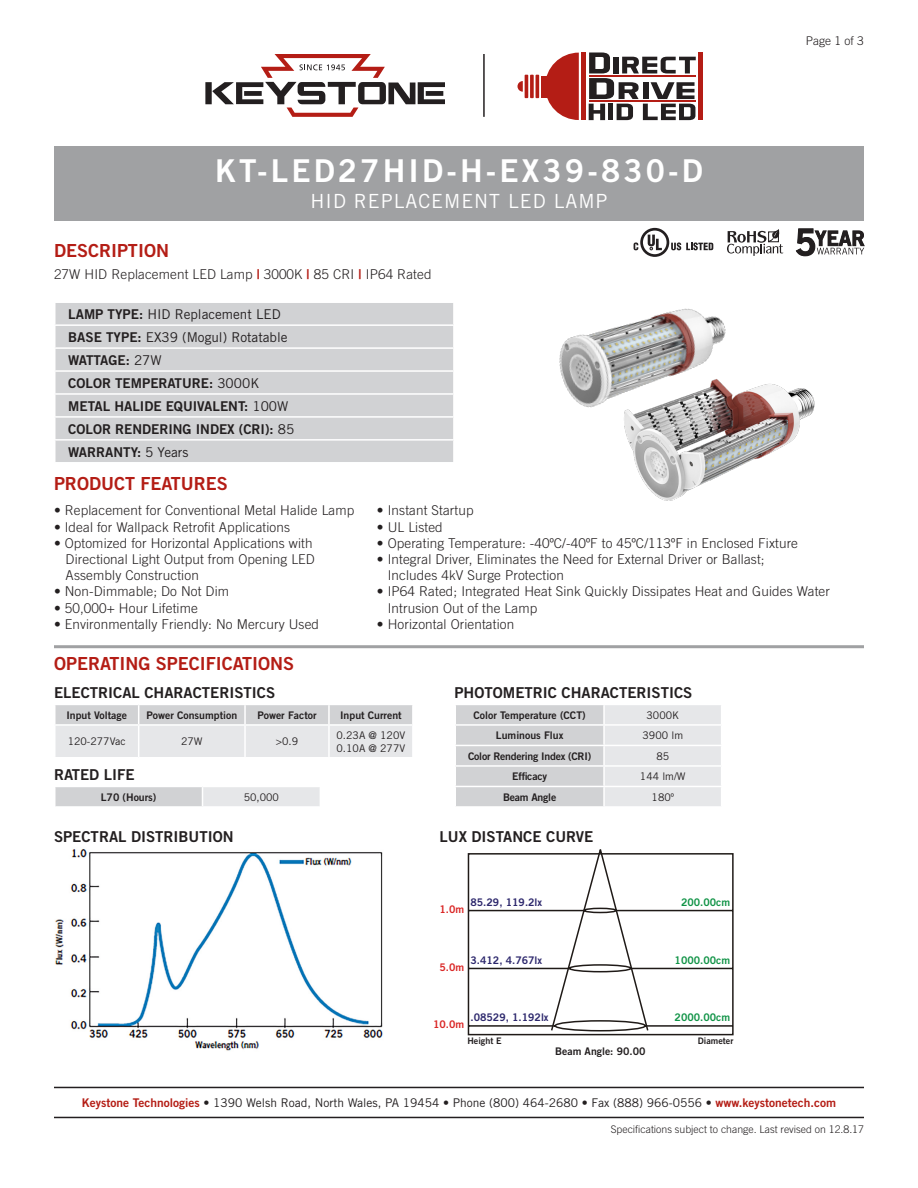
<style>
.page{position:relative;width:918px;height:1188px;background:#fff}
.page>*{position:absolute;margin:0;border:0;box-sizing:border-box;transform-origin:0 0}
.t1{font:31.5px "Trade Gothic Bold Two";letter-spacing:.1em;color:#fff}
.t2{font:19.5px "Trade Gothic";letter-spacing:.05em;color:#fff}
.t3{font:18px "Trade Gothic Bold Two";color:#b41d15}
.t4{font:15px "Trade Gothic Bold Two";color:#231f20}
.t5{font:300 13.5px/16.2px "Trade Gothic";letter-spacing:.01em;color:#231f20}
.t6{font:13.5px "Trade Gothic Bold Two";color:#231f20}
.t7{font:13.5px "Trade Gothic";color:#231f20}
.t8{font:13.5px "Trade Gothic Bold Two";letter-spacing:-.02em;color:#231f20}
.t9{font:12px "Trade Gothic";color:#231f20}
.t10{font:300 12px "Trade Gothic";color:#231f20}
.t11{font:10.5px "Trade Gothic Bold Two";color:#231f20}
.t12{font:10.5px "Trade Gothic";color:#231f20}
.t13{font:300 10.5px "Trade Gothic";color:#231f20}
.t14{font:10.5px "Trade Gothic Bold Two";color:#2c276c}
.t15{font:10.5px "Trade Gothic Bold Two";letter-spacing:-.02em;color:#231f20}
.t16{font:10.5px "Trade Gothic Bold Two";color:#109346}
.t17{font:10.5px "Trade Gothic Bold Two";color:#da2726}
.t18{font:9px "Trade Gothic Bold Two";color:#231f20}
.s1{font-family:"Trade Gothic Bold Two";font-weight:400;color:#b41d15}
.s2{font-family:"Trade Gothic Bold Two"}
.s3{font-family:"Trade Gothic"}
.s4{font-family:"Trade Gothic Bold Two";color:#b41d15}
</style>
<div class="page">
<div style="left:54px;top:146px;width:810px;height:74px;background:#a0a1a3"></div>
<hr style="left:54px;top:645px;width:810px;height:3px;background:#a0a1a3">
<hr style="left:54px;top:1117px;width:810px;height:1px;background:#231f20">
<hr style="left:54px;top:1087px;width:810px;height:1px;background:#231f20">
<div style="left:55px;top:786px;width:147px;height:21px;background:#d1d2d4"></div>
<div style="left:202px;top:786px;width:118px;height:21px;background:#e6e7e9"></div>
<hr style="left:54px;top:786px;width:148px;height:1px;background:#fff">
<svg style="left:55px;top:787px;width:1px;height:19px"></svg>
<hr style="left:202px;top:786px;width:119px;height:1px;background:#fff">
<svg style="left:202px;top:787px;width:1px;height:19px"></svg>
<hr style="left:54px;top:806px;width:148px;height:2px;background:#fff">
<hr style="left:202px;top:806px;width:119px;height:2px;background:#fff">
<svg style="left:456px;top:705px;width:265px;height:101px;background:#dcdddf"></svg>
<svg style="left:55px;top:705px;width:358px;height:52px;background:#dedfe1"></svg>
<hr style="left:54px;top:724px;width:85px;height:2px;background:#fff">
<hr style="left:54px;top:726px;width:2px;height:31px;background:#fff">
<hr style="left:139px;top:724px;width:106px;height:2px;background:#fff">
<hr style="left:138px;top:726px;width:1px;height:31px;background:#fff">
<hr style="left:245px;top:724px;width:84px;height:2px;background:#fff">
<hr style="left:244px;top:726px;width:2px;height:31px;background:#fff">
<hr style="left:329px;top:724px;width:85px;height:2px;background:#fff">
<hr style="left:328px;top:726px;width:2px;height:31px;background:#fff">
<hr style="left:412px;top:726px;width:2px;height:31px;background:#fff">
<svg style="left:205px;top:54px;width:240px;height:63px"></svg>
<hr style="left:483px;top:54px;width:2px;height:63px;background:#231f20">
<div style="left:56px;top:303px;width:397px;height:159px;background:#d1d2d4"></div>
<hr style="left:54px;top:324px;width:401px;height:2px;background:#fff">
<hr style="left:54px;top:347px;width:401px;height:2px;background:#fff">
<hr style="left:54px;top:370px;width:401px;height:2px;background:#fff">
<hr style="left:54px;top:393px;width:401px;height:2px;background:#fff">
<hr style="left:54px;top:416px;width:401px;height:2px;background:#fff">
<hr style="left:54px;top:439px;width:401px;height:2px;background:#fff">
<svg style="left:467px;top:853px;width:267px;height:183px"></svg>
<svg style="left:550px;top:849px;width:100px;height:183px"></svg>
<img style="left:559px;top:308px;width:167px;height:100px">
<img style="left:612px;top:375px;width:203px;height:126px">
<svg style="left:545px;top:53px;width:34px;height:67px"></svg>
<div style="left:581px;top:53px;width:5px;height:67px;background:#b41d15"></div>
<div style="left:698px;top:53px;width:5px;height:67px;background:#b41d15"></div>
<div style="left:541px;top:76px;width:6px;height:21px;background:#b41d15"></div>
<svg style="left:518px;top:81px;width:5px;height:11px"></svg>
<hr style="left:536px;top:75px;width:3px;height:23px;background:#b41d15">
<svg style="left:530px;top:75px;width:4px;height:23px"></svg>
<hr style="left:525px;top:75px;width:3px;height:23px;background:#b41d15">
<svg style="left:589px;top:52px;width:107px;height:68px"></svg>
<svg style="left:727px;top:229px;width:56px;height:27px"></svg>
<svg style="left:634px;top:228px;width:79px;height:29px"></svg>
<svg style="left:796px;top:228px;width:69px;height:28px"></svg>
<img style="left:55px;top:849px;width:328px;height:202px">
<p class="t3" style="left:54px;top:240px;width:117px">DESCRIPTION</p>
<p class="t1" style="left:215px;top:152px;width:489px">KT-LED27HID-H-EX39-830-D</p>
<p class="t2" style="left:310px;top:189px;width:299px">HID REPLACEMENT LED LAMP</p>
<p class="t5" style="left:54px;top:266px;width:379px">27W HID Replacement LED Lamp <span class="s1">|</span> 3000K <span class="s1">|</span> 85 CRI <span class="s1">|</span> IP64 Rated</p>
<p class="t7" style="left:68px;top:306px;width:214px"><span class="s2">LAMP TYPE:</span> HID Replacement LED</p>
<p class="t7" style="left:68px;top:329px;width:221px"><span class="s2">BASE TYPE:</span> EX39 (Mogul) Rotatable</p>
<p class="t8" style="left:68px;top:352px;width:95px">WATTAGE: <span class="s3">27W</span></p>
<p class="t6" style="left:68px;top:375px;width:193px">COLOR TEMPERATURE: <span class="s3">3000K</span></p>
<p class="t6" style="left:68px;top:398px;width:222px">METAL HALIDE EQUIVALENT: <span class="s3">100W</span></p>
<p class="t6" style="left:68px;top:421px;width:228px">COLOR RENDERING INDEX (CRI): <span class="s3">85</span></p>
<p class="t6" style="left:68px;top:444px;width:122px">WARRANTY: <span class="s3">5 Years</span></p>
<p class="t3" style="left:54px;top:472px;width:175px">PRODUCT FEATURES</p>
<p class="t10" style="left:806px;top:34px;width:60px">Page 1 of 3</p>
<p class="t5" style="left:54px;top:502px;width:302px">• Replacement for Conventional Metal Halide Lamp</p>
<p class="t5" style="left:54px;top:519px;width:238px">• Ideal for Wallpack Retrofit Applications</p>
<p class="t5" style="left:54px;top:535px;width:260px">• Optomized for Horizontal Applications with</p>
<p class="t5" style="left:66px;top:551px;width:251px">Directional Light Output from Opening LED</p>
<p class="t5" style="left:66px;top:567px;width:135px">Assembly Construction</p>
<p class="t5" style="left:54px;top:583px;width:177px">• Non-Dimmable; Do Not Dim</p>
<p class="t5" style="left:54px;top:600px;width:145px">• 50,000+ Hour Lifetime</p>
<p class="t5" style="left:54px;top:616px;width:267px">• Environmentally Friendly: No Mercury Used</p>
<p class="t3" style="left:54px;top:653px;width:242px">OPERATING SPECIFICATIONS</p>
<p class="t5" style="left:377px;top:502px;width:98px">• Instant Startup</p>
<p class="t5" style="left:377px;top:519px;width:67px">• UL Listed</p>
<p class="t5" style="left:377px;top:535px;width:423px">• Operating Temperature: -40ºC/-40ºF to 45ºC/113ºF in Enclosed Fixture</p>
<p class="t5" style="left:388px;top:551px;width:379px;text-indent:-11px">• Integral Driver, Eliminates the Need for External Driver or Ballast;<br>Includes 4kV Surge Protection</p>
<p class="t5" style="left:388px;top:583px;width:444px;text-indent:-11px">• IP64 Rated; Integrated Heat Sink Quickly Dissipates Heat and Guides Water<br>Intrusion Out of the Lamp</p>
<p class="t5" style="left:377px;top:616px;width:139px">• Horizontal Orientation</p>
<p class="t4" style="left:54px;top:683px;width:223px">ELECTRICAL CHARACTERISTICS</p>
<p class="t11" style="left:66px;top:709px;width:62px">Input Voltage</p>
<p class="t11" style="left:147px;top:709px;width:92px">Power Consumption</p>
<p class="t11" style="left:257px;top:709px;width:61px">Power Factor</p>
<p class="t11" style="left:340px;top:709px;width:63px">Input Current</p>
<p class="t12" style="left:68px;top:735px;width:59px">120-277Vac</p>
<p class="t12" style="left:181px;top:735px;width:23px">27W</p>
<p class="t12" style="left:276px;top:735px;width:24px">&gt;0.9</p>
<p class="t12" style="left:337px;top:729px;width:70px">0.23A @ 120V</p>
<p class="t12" style="left:337px;top:742px;width:70px">0.10A @ 277V</p>
<p class="t4" style="left:54px;top:765px;width:82px">RATED LIFE</p>
<p class="t11" style="left:101px;top:791px;width:57px">L70 (Hours)</p>
<p class="t12" style="left:244px;top:791px;width:37px">50,000</p>
<p class="t4" style="left:454px;top:683px;width:239px">PHOTOMETRIC CHARACTERISTICS</p>
<p class="t11" style="left:474px;top:709px;width:114px">Color Temperature (CCT)</p>
<p class="t12" style="left:647px;top:709px;width:34px">3000K</p>
<p class="t11" style="left:496px;top:729px;width:69px">Luminous Flux</p>
<p class="t12" style="left:643px;top:729px;width:42px">3900 lm</p>
<p class="t15" style="left:468px;top:750px;width:125px">Color Rendering Index (CRI)</p>
<p class="t12" style="left:656px;top:750px;width:14px">85</p>
<p class="t11" style="left:512px;top:770px;width:36px">Efficacy</p>
<p class="t12" style="left:640px;top:770px;width:47px">144 lm/W</p>
<p class="t15" style="left:503px;top:791px;width:55px">Beam Angle</p>
<p class="t12" style="left:652px;top:791px;width:24px">180º</p>
<p class="t4" style="left:54px;top:828px;width:181px">SPECTRAL DISTRIBUTION</p>
<p class="t4" style="left:440px;top:828px;width:155px">LUX DISTANCE CURVE</p>
<p class="t14" style="left:470px;top:896px;width:73px">85.29, 119.2lx</p>
<p class="t16" style="left:681px;top:896px;width:51px">200.00cm</p>
<p class="t17" style="left:440px;top:903px;width:26px">1.0m</p>
<p class="t14" style="left:470px;top:954px;width:73px">3.412, 4.767lx</p>
<p class="t16" style="left:675px;top:954px;width:57px">1000.00cm</p>
<p class="t17" style="left:440px;top:961px;width:26px">5.0m</p>
<p class="t14" style="left:470px;top:1011px;width:80px">.08529, 1.192lx</p>
<p class="t16" style="left:675px;top:1011px;width:57px">2000.00cm</p>
<p class="t11" style="left:555px;top:1045px;width:92px">Beam Angle: 90.00</p>
<p class="t17" style="left:433px;top:1018px;width:33px">10.0m</p>
<p class="t18" style="left:467px;top:1035px;width:36px">Height E</p>
<p class="t18" style="left:698px;top:1035px;width:37px">Diameter</p>
<p class="t9" style="left:82px;top:1095px;width:756px"><span class="s4">Keystone Technologies</span> <span class="s2">•</span> 1390 Welsh Road, North Wales, PA 19454 <span class="s2">•</span> Phone (800) 464-2680 <span class="s2">•</span> Fax (888) 966-0556 • <span class="s4">www.keystonetech.com</span></p>
<p class="t13" style="left:611px;top:1123px;width:255px">Specifications subject to change. Last revised on 12.8.17</p>
</div>
